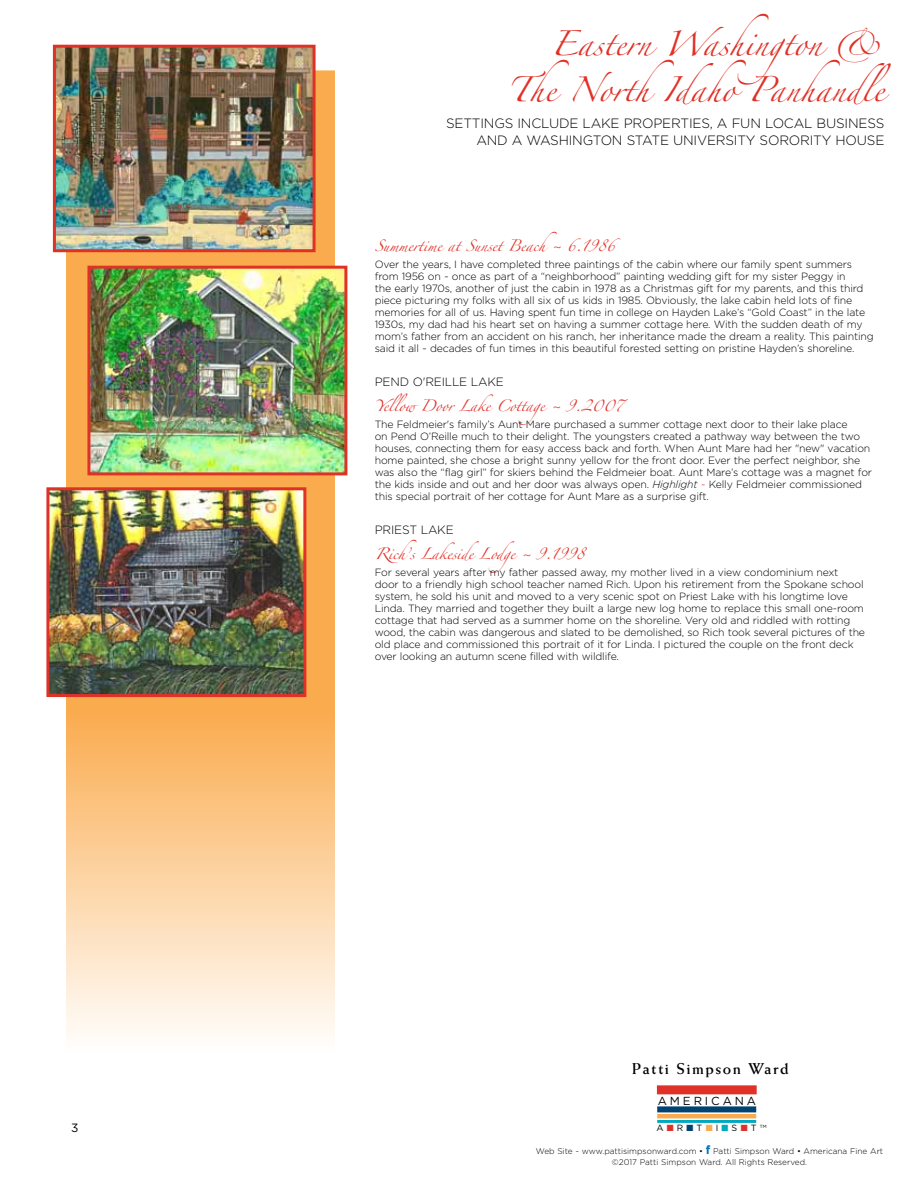
<style>
.page{position:relative;width:918px;height:1188px;background:#fff}
.page>*{position:absolute;margin:0;border:0;box-sizing:border-box;transform-origin:0 0}
.t1{font:22.5px/46.5px "Zapfino";color:#e03127;text-align:right}
.t2{font:700 15.75px "Weiss";letter-spacing:.1em;color:#000}
.t3{font:300 13.5px/16.5px "Gotham";letter-spacing:-.015em;color:#000;text-align:right}
.t4{font:300 12px "Gotham";letter-spacing:-.015em;color:#000}
.t5{font:12px "Gotham";color:#000}
.t6{font:11.7px "Gotham";letter-spacing:.25em;color:#000}
.t7{font:300 10.5px/12px "Gotham";letter-spacing:-.015em;color:#000}
.t8{font:10.5px "Zapfino";letter-spacing:-.015em;color:#e03128}
.t9{font:9px "Gotham";color:#000}
.t10{font:300 8.25px/10.5px "Gotham";color:#000;text-align:center}
.s1{color:#e03128}
.s2{font-style:italic}
.s3{font-style:italic;color:#e03128}
.s4{color:#004271}
.s5{color:#faab4d}
.s6{color:#00a9c2}
.s7{font-weight:700;font-size:12px;color:#0073bb}
</style>
<div class="page">
<svg style="left:69px;top:73px;width:263px;height:961px;background:#fbc98f"></svg>
<div style="left:657px;top:1085px;width:100px;height:9px;background:#e03128"></div>
<div style="left:657px;top:1106px;width:99px;height:6px;background:#004271"></div>
<hr style="left:657px;top:1114px;width:99px;height:4px;background:#faab4d">
<hr style="left:657px;top:1120px;width:99px;height:3px;background:#00a9c2">
<img style="left:91px;top:270px;width:252px;height:201px">
<div style="left:87px;top:266px;width:260px;height:209px;border:3px solid #e03127"></div>
<img style="left:50px;top:491px;width:252px;height:202px">
<div style="left:46px;top:487px;width:260px;height:210px;border:3px solid #e03127"></div>
<img style="left:57px;top:49px;width:255px;height:199px">
<div style="left:53px;top:45px;width:263px;height:207px;border:3px solid #e03127"></div>
<p class="t5" style="left:71px;top:1121px;width:9px">3</p>
<h1 class="t1" style="left:507px;top:24px;width:385px"><span class="s1">Eastern</span> Washington &amp;<br>The NorthIdaho Panhandle</h1>
<p class="t3" style="left:446px;top:115px;width:440px">SETTINGS INCLUDE LAKE PROPERTIES, A FUN LOCAL BUSINESS<br>AND A WASHINGTON STATE UNIVERSITY SORORITY HOUSE</p>
<p class="t8" style="left:375px;top:241px;width:242px">Summertime at Sunset Beach~ 6.1986</p>
<p class="t7" style="left:375px;top:259px;width:501px">Over the years, I have completed three paintings of the cabin where our family spent summers from 1956 on ~ once as part of a “neighborhood” painting wedding gift for my sister Peggy in<br>the early 1970s, another of just the cabin in 1978 as a Christmas gift for my parents, and this third piece picturing my folks with all six of us kids in 1985. Obviously, the lake cabin held lots of fine memories for all of us. Having spent fun time in college on Hayden Lake’s “Gold Coast” in the late 1930s, my dad had his heart set on having a summer cottage here. With the sudden death of my mom’s father from an accident on his ranch, her inheritance made the dream a reality. This painting said it all ~ decades of fun times in this beautiful forested setting on pristine Hayden’s shoreline.</p>
<p class="t4" style="left:375px;top:375px;width:17px">Pend</p>
<p class="t4" style="left:413px;top:375px;width:21px">o'reille</p>
<p class="t4" style="left:471px;top:375px;width:9px">lake</p>
<p class="t8" style="left:375px;top:401px;width:250px">Yellow Door Lake Cottage ~ 9.2007</p>
<p class="t7" style="left:375px;top:419px;width:499px">The Feldmeier's family’s Aunt Mare purchased a summer cottage next door to their lake place<br>on Pend O’Reille much to their delight. The youngsters created a pathway way between the two houses, connecting them for easy access back and forth. When Aunt Mare had her "new" vacation home painted, she chose a bright sunny yellow for the front door. Ever the perfect neighbor, she was also the “flag girl” for skiers behind the Feldmeier boat. Aunt Mare’s cottage was a magnet for the kids inside and out and her door was always open. <span class="s2">Highlight</span> <span class="s3">~</span> Kelly Feldmeier commissioned this special portrait of her cottage for Aunt Mare as a surprise gift.</p>
<p class="t4" style="left:375px;top:523px;width:55px">PRIEST lake</p>
<p class="t8" style="left:375px;top:549px;width:212px">Rich’s Lakeside Lodge ~ 9.1998</p>
<p class="t7" style="left:375px;top:567px;width:492px">For several years after my father passed away, my mother lived in a view condominium next door to a friendly high school teacher named Rich. Upon his retirement from the Spokane school system, he sold his unit and moved to a very scenic spot on Priest Lake with his longtime love Linda. They married and together they built a large new log home to replace this small one-room cottage that had served as a summer home on the shoreline. Very old and riddled with rotting wood, the cabin was dangerous and slated to be demolished, so Rich took several pictures of the old place and commissioned this portrait of it for Linda. I pictured the couple on the front deck over looking an autumn scene filled with wildlife.</p>
<h2 class="t2" style="left:632px;top:1060px;width:158px">Patti Simpson Ward</h2>
<p class="t6" style="left:658px;top:1094px;width:100px">AMERICANA</p>
<p class="t9" style="left:656px;top:1123px;width:112px">A <span class="s1">■</span> R <span class="s4">■</span>T <span class="s5">■</span>I <span class="s6">■</span>S <span class="s1">■</span> T <sup>TM</sup></p>
<p class="t10" style="left:536px;top:1146px;width:349px">Web Site ~ www.pattisimpsonward.com • <span class="s7">f</span> Patti Simpson Ward • Americana Fine Art ©2017 Patti Simpson Ward. All Rights Reserved.</p>
</div>
